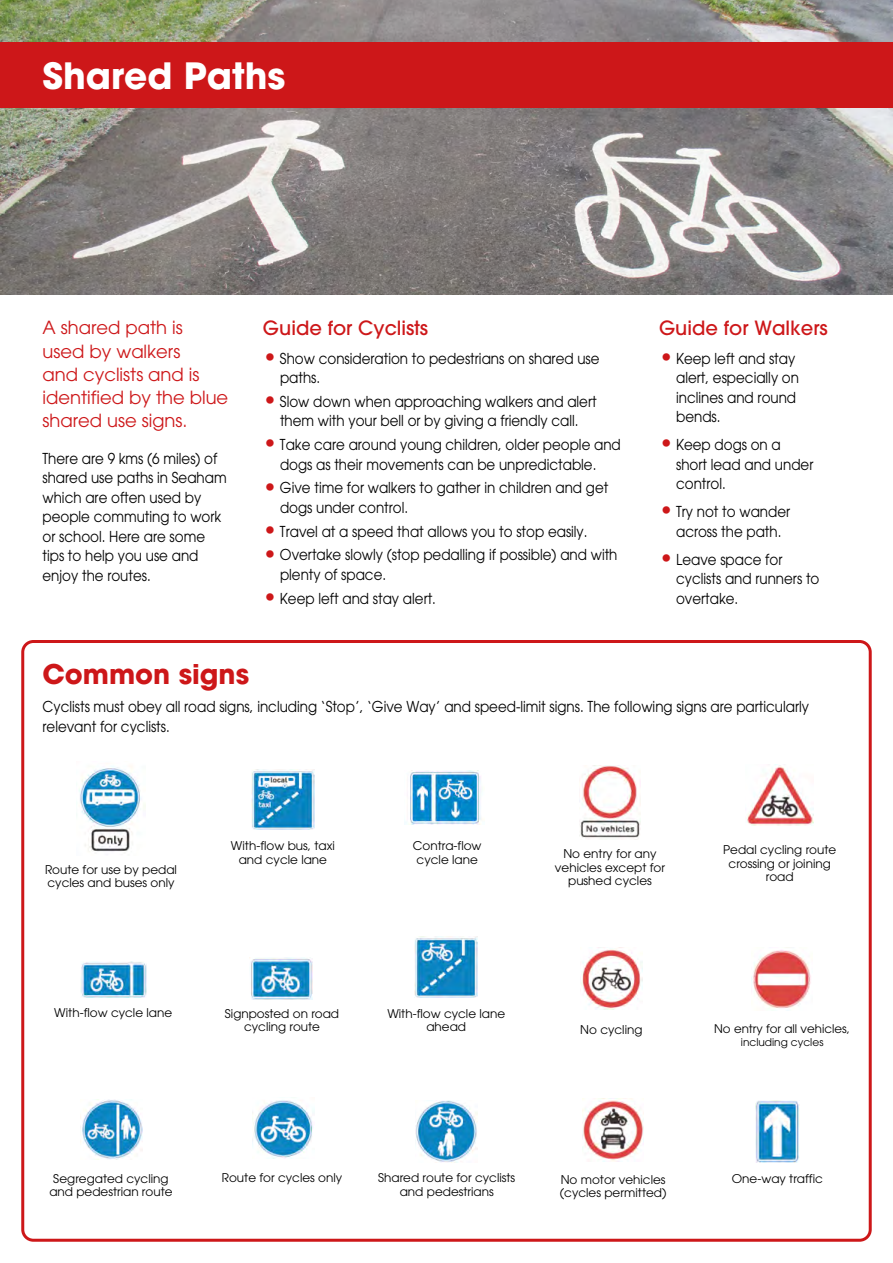
<style>
.page{position:relative;width:893px;height:1263px;background:#fff}
.page>*{position:absolute;margin:0;border:0;box-sizing:border-box;transform-origin:0 0}
.White_headings_H2_23{font:700 36px "ITC Avant Garde Pro";color:#fff}
.bigger_headings_H3_2{font:700 27px "ITC Avant Garde Pro";color:#cd1719}
.headings_H3_23{font:500 19.5px "ITC Avant Garde Pro";color:#cd1719}
.large_intro_text_P_2{font:18px/23.2px "ITC Avant Garde Pro";color:#cd1719}
.body_text_P_23{font:15px/19.5px "ITC Avant Garde Pro";color:#000;scale:.9 1}
.Small_symbol_text_P{font:12px/13.5px "ITC Avant Garde Pro";color:#000;text-align:center}
.Small_symbol_text_P-2{font:11.85px "ITC Avant Garde Pro";color:#000}
.Small_symbol_text_P-3{font:10.65px "ITC Avant Garde Pro";color:#000}
.s1{font-size:24px;color:#cd1719}
</style>
<div class="page">
<img style="left:0;top:0;width:893px;height:43px">
<div style="left:0;top:43px;width:893px;height:65px;background:#cd1719"></div>
<img style="left:0;top:108px;width:893px;height:186px">
<div style="left:21px;top:640px;width:851px;height:602px;border:3px solid #cd1719;border-radius:11px"></div>
<img style="left:79px;top:766px;width:66px;height:86px">
<img style="left:252px;top:769px;width:62px;height:61px">
<img style="left:404px;top:771px;width:77px;height:53px">
<img style="left:579px;top:766px;width:61px;height:72px">
<img style="left:746px;top:764px;width:68px;height:61px">
<img style="left:80px;top:961px;width:66px;height:37px">
<img style="left:251px;top:957px;width:61px;height:43px">
<img style="left:415px;top:937px;width:63px;height:60px">
<img style="left:581px;top:947px;width:62px;height:62px">
<img style="left:751px;top:950px;width:60px;height:58px">
<img style="left:80px;top:1099px;width:63px;height:61px">
<img style="left:252px;top:1100px;width:63px;height:58px">
<img style="left:415px;top:1101px;width:63px;height:62px">
<img style="left:583px;top:1099px;width:60px;height:62px">
<img style="left:755px;top:1100px;width:44px;height:63px">
<h2 class="White_headings_H2_23" style="left:43px;top:51px;width:244px">Shared Paths</h2>
<p class="large_intro_text_P_2" style="left:43px;top:316px;width:187px">A shared path is used by walkers<br>and cyclists and is identified by the blue shared use signs.</p>
<p class="body_text_P_23" style="left:43px;top:448px;width:206px">There are 9 kms (6 miles) of shared use paths in Seaham which are often used by people commuting to work or school. Here are some tips to help you use and enjoy the routes.</p>
<h3 class="headings_H3_23" style="left:263px;top:316px;width:167px">Guide for Cyclists</h3>
<p class="body_text_P_23" style="left:280px;top:348px;width:357px;text-indent:-17px"><span class="s1">•</span> Show consideration to pedestrians on shared use paths.</p>
<p class="body_text_P_23" style="left:263px;top:391px;width:372px;text-align:center"><span class="s1">•</span> Slow down when approaching walkers and alert them with your bell or by giving a friendly call.</p>
<p class="body_text_P_23" style="left:263px;top:435px;width:399px;text-align:center"><span class="s1">•</span> Take care around young children, older people and dogs as their movements can be unpredictable.</p>
<p class="body_text_P_23" style="left:280px;top:478px;width:366px;text-indent:-17px"><span class="s1">•</span> Give time for walkers to gather in children and get dogs under control.</p>
<p class="body_text_P_23" style="left:263px;top:521px;width:362px"><span class="s1">•</span> Travel at a speed that allows you to stop easily.</p>
<p class="body_text_P_23" style="left:280px;top:545px;width:376px;text-indent:-17px"><span class="s1">•</span> Overtake slowly (stop pedalling if possible) and with plenty of space.</p>
<p class="body_text_P_23" style="left:263px;top:588px;width:194px"><span class="s1">•</span> Keep left and stay alert.</p>
<h3 class="headings_H3_23" style="left:659px;top:316px;width:170px">Guide for Walkers</h3>
<p class="body_text_P_23" style="left:676px;top:348px;width:138px;text-indent:-17px"><span class="s1">•</span> Keep left and stay alert, especially on inclines and round bends.</p>
<p class="body_text_P_23" style="left:676px;top:435px;width:154px;text-indent:-17px"><span class="s1">•</span> Keep dogs on a short lead and under control.</p>
<p class="body_text_P_23" style="left:659px;top:502px;width:147px;text-align:center"><span class="s1">•</span> Try not to wander across the path.</p>
<p class="body_text_P_23" style="left:676px;top:549px;width:161px;text-indent:-17px"><span class="s1">•</span> Leave space for cyclists and runners to overtake.</p>
<h3 class="bigger_headings_H3_2" style="left:43px;top:656px;width:208px">Common signs</h3>
<p class="body_text_P_23" style="left:43px;top:697px;width:853px">Cyclists must obey all road signs, including ‘Stop’, ‘Give Way’ and speed-limit signs. The following signs are particularly relevant for cyclists.</p>
<p class="Small_symbol_text_P" style="left:45px;top:862px;width:134px;text-align:left">Route for use by pedal cycles and buses only</p>
<p class="Small_symbol_text_P" style="left:231px;top:839px;width:105px">With-flow bus, taxi and cycle lane</p>
<p class="Small_symbol_text_P" style="left:413px;top:839px;width:70px">Contra-flow cycle lane</p>
<p class="Small_symbol_text_P" style="left:555px;top:847px;width:112px">No entry for any vehicles except for pushed cycles</p>
<p class="Small_symbol_text_P" style="left:723px;top:843px;width:115px">Pedal cycling route crossing or joining road</p>
<p class="Small_symbol_text_P" style="left:54px;top:1006px;width:119px">With-flow cycle lane</p>
<p class="Small_symbol_text_P" style="left:225px;top:1006px;width:116px">Signposted on road cycling route</p>
<p class="Small_symbol_text_P" style="left:387px;top:1006px;width:119px">With-flow cycle lane ahead</p>
<p class="Small_symbol_text_P" style="left:580px;top:1022px;width:64px">No cycling</p>
<p class="Small_symbol_text_P-2" style="left:714px;top:1022px;width:137px">No entry for all vehicles,</p>
<p class="Small_symbol_text_P-3" style="left:741px;top:1036px;width:84px">including cycles</p>
<p class="Small_symbol_text_P" style="left:49px;top:1171px;width:125px">Segregated cycling and pedestrian route</p>
<p class="Small_symbol_text_P" style="left:222px;top:1171px;width:122px">Route for cycles only</p>
<p class="Small_symbol_text_P" style="left:378px;top:1171px;width:138px">Shared route for cyclists and pedestrians</p>
<p class="Small_symbol_text_P" style="left:560px;top:1172px;width:108px;text-align:left">No motor vehicles (cycles permitted)</p>
<p class="Small_symbol_text_P" style="left:732px;top:1172px;width:92px">One-way traffic</p>
</div>
